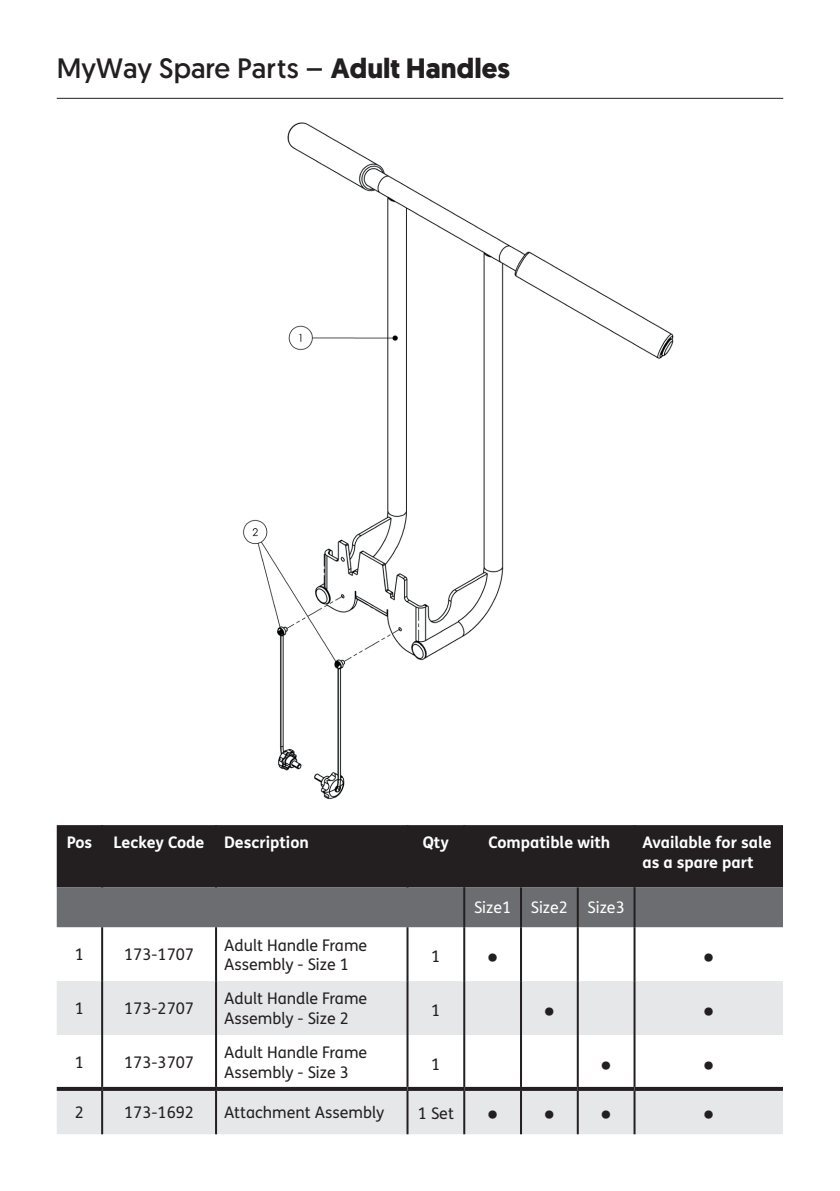
<style>
.page{position:relative;width:840px;height:1191px;background:#fff}
.page>*{position:absolute;margin:0;border:0;box-sizing:border-box;transform-origin:0 0}
.t1{font:28px "Geomanist";color:#231f20}
.t2{font:300 24px "Geomanist";color:#231f20}
.t3{font:16px/19.2px "FS Me";color:#231f20}
.t4{font:700 16px/19.2px "FS Me";color:#fff}
.t5{font:16px "FS Me";color:#fff}
.s1{font-weight:700}
</style>
<div class="page">
<hr style="left:57px;top:98px;width:725px;height:1px;background:#231f20">
<div style="left:57px;top:825px;width:725px;height:62px;background:#231f20"></div>
<div style="left:57px;top:887px;width:725px;height:40px;background:#6c6d70"></div>
<svg style="left:57px;top:981px;width:725px;height:153px;fill:#e6e7e9"></svg>
<hr style="left:101px;top:825px;width:2px;height:62px;background:#231f20">
<hr style="left:215px;top:825px;width:2px;height:62px;background:#231f20">
<hr style="left:406px;top:825px;width:2px;height:62px;background:#231f20">
<hr style="left:463px;top:825px;width:2px;height:62px;background:#231f20">
<hr style="left:633px;top:825px;width:2px;height:62px;background:#231f20">
<hr style="left:463px;top:887px;width:2px;height:40px;background:#231f20">
<hr style="left:519px;top:887px;width:2px;height:40px;background:#231f20">
<hr style="left:576px;top:887px;width:2px;height:40px;background:#231f20">
<hr style="left:633px;top:887px;width:2px;height:40px;background:#231f20">
<hr style="left:101px;top:927px;width:2px;height:54px;background:#231f20">
<hr style="left:215px;top:927px;width:2px;height:54px;background:#231f20">
<hr style="left:406px;top:927px;width:2px;height:54px;background:#231f20">
<hr style="left:463px;top:927px;width:2px;height:54px;background:#231f20">
<hr style="left:519px;top:927px;width:2px;height:54px;background:#231f20">
<hr style="left:576px;top:927px;width:2px;height:54px;background:#231f20">
<hr style="left:633px;top:927px;width:2px;height:54px;background:#231f20">
<hr style="left:101px;top:981px;width:2px;height:54px;background:#231f20">
<hr style="left:215px;top:981px;width:2px;height:54px;background:#231f20">
<hr style="left:406px;top:981px;width:2px;height:54px;background:#231f20">
<hr style="left:463px;top:981px;width:2px;height:54px;background:#231f20">
<hr style="left:519px;top:981px;width:2px;height:54px;background:#231f20">
<hr style="left:576px;top:981px;width:2px;height:54px;background:#231f20">
<hr style="left:633px;top:981px;width:2px;height:54px;background:#231f20">
<hr style="left:101px;top:1035px;width:2px;height:52px;background:#231f20">
<hr style="left:215px;top:1035px;width:2px;height:52px;background:#231f20">
<hr style="left:406px;top:1035px;width:2px;height:52px;background:#231f20">
<hr style="left:463px;top:1035px;width:2px;height:52px;background:#231f20">
<hr style="left:519px;top:1035px;width:2px;height:52px;background:#231f20">
<hr style="left:576px;top:1035px;width:2px;height:52px;background:#231f20">
<hr style="left:633px;top:1035px;width:2px;height:52px;background:#231f20">
<hr style="left:101px;top:1091px;width:2px;height:43px;background:#231f20">
<hr style="left:215px;top:1091px;width:2px;height:43px;background:#231f20">
<hr style="left:406px;top:1091px;width:2px;height:43px;background:#231f20">
<hr style="left:463px;top:1091px;width:2px;height:43px;background:#231f20">
<hr style="left:519px;top:1091px;width:2px;height:43px;background:#231f20">
<hr style="left:576px;top:1091px;width:2px;height:43px;background:#231f20">
<hr style="left:633px;top:1091px;width:2px;height:43px;background:#231f20">
<svg style="left:57px;top:1087px;width:45px;height:4px"></svg>
<svg style="left:102px;top:1087px;width:114px;height:4px"></svg>
<svg style="left:216px;top:1087px;width:191px;height:4px"></svg>
<svg style="left:407px;top:1087px;width:57px;height:4px"></svg>
<svg style="left:464px;top:1087px;width:56px;height:4px"></svg>
<svg style="left:520px;top:1087px;width:57px;height:4px"></svg>
<svg style="left:577px;top:1087px;width:57px;height:4px"></svg>
<svg style="left:634px;top:1087px;width:148px;height:4px"></svg>
<img style="left:243px;top:122px;width:431px;height:678px">
<h1 class="t1" style="left:57px;top:50px;width:454px">MyWay Spare Parts – <span class="s1">Adult Handles</span></h1>
<p class="t4" style="left:67px;top:832px;width:27px">Pos</p>
<p class="t4" style="left:114px;top:832px;width:197px">Leckey Code Description</p>
<p class="t4" style="left:422px;top:832px;width:28px">Qty</p>
<p class="t4" style="left:488px;top:832px;width:123px">Compatible with</p>
<p class="t4" style="left:642px;top:832px;width:131px">Available for sale as a spare part</p>
<p class="t5" style="left:473px;top:896px;width:152px">Size1 Size2 Size3</p>
<p class="t3" style="left:75px;top:944px;width:11px">1</p>
<p class="t3" style="left:124px;top:944px;width:71px">173-1707</p>
<p class="t3" style="left:224px;top:935px;width:145px">Adult Handle Frame<br>Assembly - Size 1</p>
<p class="t3" style="left:431px;top:946px;width:11px">1</p>
<h2 class="t2" style="left:487px;top:941px;width:11px">•</h2>
<h2 class="t2" style="left:703px;top:941px;width:11px">•</h2>
<p class="t3" style="left:75px;top:998px;width:11px">1</p>
<p class="t3" style="left:124px;top:998px;width:71px">173-2707</p>
<p class="t3" style="left:224px;top:989px;width:145px">Adult Handle Frame<br>Assembly - Size 2</p>
<p class="t3" style="left:431px;top:1000px;width:11px">1</p>
<h2 class="t2" style="left:544px;top:995px;width:11px">•</h2>
<h2 class="t2" style="left:703px;top:995px;width:11px">•</h2>
<p class="t3" style="left:75px;top:1052px;width:11px">1</p>
<p class="t3" style="left:124px;top:1052px;width:71px">173-3707</p>
<p class="t3" style="left:224px;top:1042px;width:145px">Adult Handle Frame<br>Assembly - Size 3</p>
<p class="t3" style="left:431px;top:1054px;width:11px">1</p>
<h2 class="t2" style="left:601px;top:1048px;width:11px">•</h2>
<h2 class="t2" style="left:703px;top:1048px;width:11px">•</h2>
<p class="t3" style="left:75px;top:1102px;width:11px">2</p>
<p class="t3" style="left:124px;top:1102px;width:71px">173-1692</p>
<p class="t3" style="left:224px;top:1102px;width:162px">Attachment Assembly</p>
<p class="t3" style="left:417px;top:1103px;width:38px">1 Set</p>
<h2 class="t2" style="left:487px;top:1098px;width:68px">• •</h2>
<h2 class="t2" style="left:601px;top:1098px;width:11px">•</h2>
<h2 class="t2" style="left:703px;top:1098px;width:11px">•</h2>
</div>
